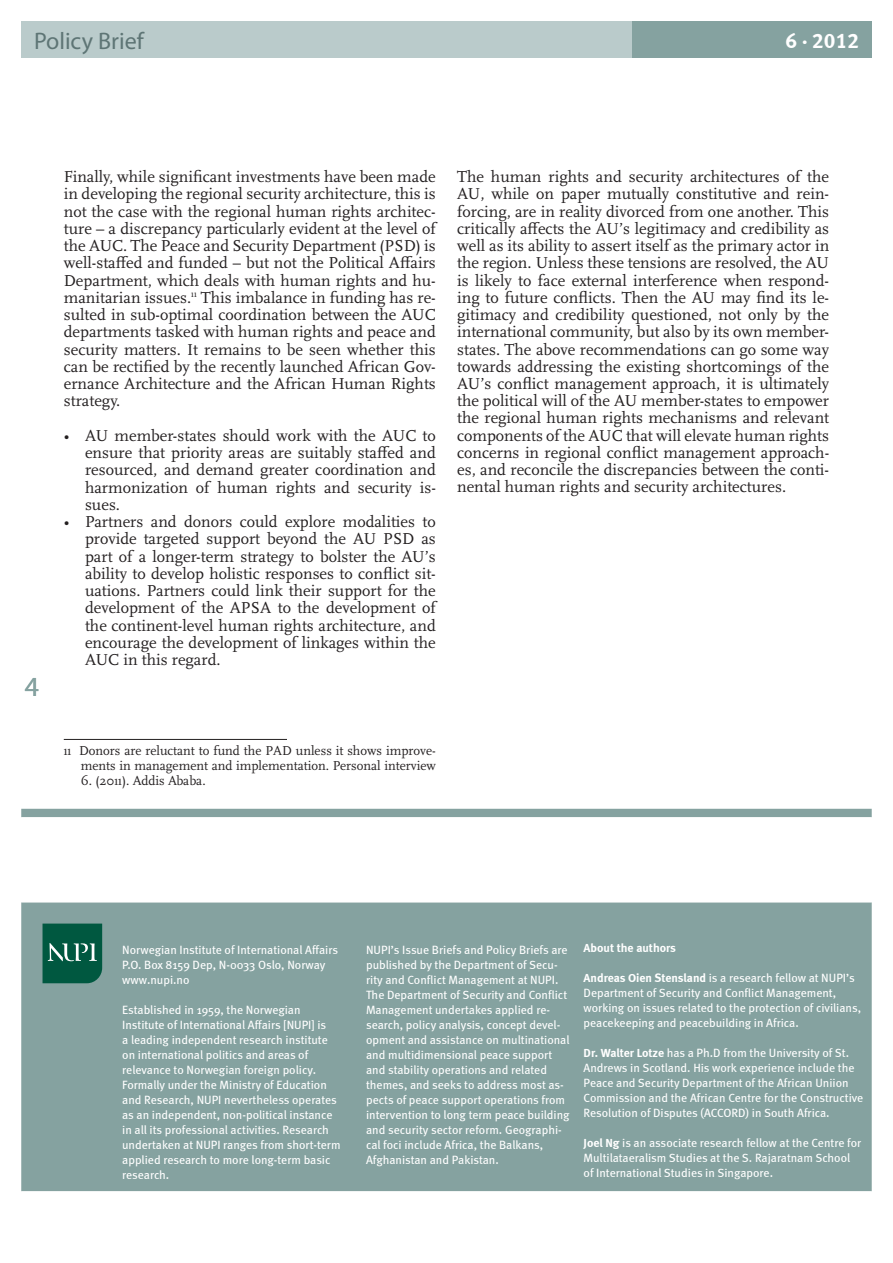
<style>
.page{position:relative;width:893px;height:1263px;background:#fff}
.page>*{position:absolute;margin:0;border:0;box-sizing:border-box;transform-origin:0 0}
.t1{font:27.75px "Myriad Pro";color:#85a2a0}
.t2{font:24px "Myriad Pro";color:#5e7575}
.t3{font:21px "Meta Bold LF";color:#fff}
.t4{font:16.5px/17.2px "Scala OT";color:#231f20;text-align:justify}
.t5{font:13.5px/15px "Scala OT";color:#231f20;text-align:right}
.t6{font:12px/15px "Meta";color:#fff}
.t7{font:700 12px "Meta";color:#fff}
.s1{font-weight:700}
</style>
<div class="page">
<div style="left:21px;top:809px;width:851px;height:8px;background:#85a2a0"></div>
<svg style="left:21px;top:817px;width:851px;height:375px"></svg>
<svg style="left:43px;top:923px;width:59px;height:60px"></svg>
<div style="left:118px;top:923px;width:752px;height:262px;background:#85a2a0"></div>
<div style="left:21px;top:21px;width:612px;height:36px;background:#bacbcb"></div>
<div style="left:633px;top:21px;width:239px;height:36px;background:#85a2a0"></div>
<hr style="left:64px;top:739px;width:223px;height:1px;background:#231f20">
<h2 class="t2" style="left:34px;top:26px;width:111px">Policy Brief</h2>
<p class="t3" style="left:785px;top:28px;width:75px">6 · 2012</p>
<h1 class="t1" style="left:25px;top:670px;width:16px">4</h1>
<p class="t4" style="left:64px;top:168px;width:374px">Finally, while significant investments have been made in developing the regional security architecture, this is not the case with the regional human rights architec&shy;ture – a discrepancy particularly evident at the level of the AUC. The Peace and Security Department (PSD) is well-staffed and funded – but not the Political Affairs Department, which deals with human rights and hu&shy;manitarian issues.<sup>11</sup> This imbalance in funding has re&shy;sulted in sub-optimal coordination between the AUC departments tasked with human rights and peace and security matters. It remains to be seen whether this can be rectified by the recently launched African Gov&shy;ernance Architecture and the African Human Rights strategy.</p>
<p class="t4" style="left:85px;top:427px;width:352px;text-indent:-21px">• AU member-states should work with the AUC to ensure that priority areas are suitably staffed and resourced, and demand greater coordination and harmonization of human rights and security is&shy;sues.</p>
<p class="t4" style="left:85px;top:513px;width:352px;text-indent:-21px">• Partners and donors could explore modalities to provide targeted support beyond the AU PSD as part of a longer-term strategy to bolster the AU’s ability to develop holistic responses to conflict sit&shy;uations. Partners could link their support for the development of the APSA to the development of the continent-level human rights architecture, and encourage the development of linkages within the AUC in this regard.</p>
<p class="t4" style="left:457px;top:168px;width:374px">The human rights and security architectures of the AU, while on paper mutually constitutive and rein&shy;forcing, are in reality divorced from one another. This critically affects the AU’s legitimacy and credibility as well as its ability to assert itself as the primary actor in the region. Unless these tensions are resolved, the AU is likely to face external interference when respond&shy;ing to future conflicts. Then the AU may find its le&shy;gitimacy and credibility questioned, not only by the international community, but also by its own member&shy;states. The above recommendations can go some way towards addressing the existing shortcomings of the AU’s conflict management approach, it is ultimately the political will of the AU member-states to empower the regional human rights mechanisms and relevant components of the AUC that will elevate human rights concerns in regional conflict management approach&shy;es, and reconcile the discrepancies between the conti&shy;nental human rights and security architectures.</p>
<p class="t5" style="left:64px;top:743px;width:374px">11 Donors are reluctant to fund the PAD unless it shows improve&shy;ments in management and implementation. Personal interview</p>
<p class="t5" style="left:81px;top:773px;width:126px">6. (2011). Addis Ababa.</p>
<p class="t6" style="left:122px;top:942px;width:217px">Norwegian Institute of International Affairs<br>P.O. Box 8159 Dep, N-0033 Oslo, Norway www.nupi.no</p>
<p class="t6" style="left:122px;top:1002px;width:220px">Established in 1959, the Norwegian Institute of International Affairs [NUPI] is<br>a leading independent research institute on international politics and areas of relevance to Norwegian foreign policy.<br>Formally under the Ministry of Education and Research, NUPI nevertheless operates as an independent, non-political instance in all its professional activities. Research undertaken at NUPI ranges from short-term applied research to more long-term basic research.</p>
<p class="t6" style="left:366px;top:942px;width:205px">NUPI’s Issue Briefs and Policy Briefs are published by the Department of Secu&shy;rity and Conflict Management at NUPI.<br>The Department of Security and Conflict Management undertakes applied re&shy;search, policy analysis, concept devel&shy;opment and assistance on multinational and multidimensional peace support and stability operations and related themes, and seeks to address most as&shy;pects of peace support operations from intervention to long term peace building and security sector reform. Geographi&shy;cal foci include Africa, the Balkans, Afghanistan and Pakistan.</p>
<p class="t7" style="left:584px;top:941px;width:94px">About the authors</p>
<p class="t6" style="left:584px;top:970px;width:279px"><span class="s1">Andreas Oien Stensland</span> is a research fellow at NUPI’s Department of Security and Conflict Management, working on issues related to the protection of civilians, peacekeeping and peacebuilding in Africa.</p>
<p class="t6" style="left:584px;top:1045px;width:281px"><span class="s1">Dr. Walter Lotze</span> has a Ph.D from the University of St.<br>Andrews in Scotland. His work experience include the Peace and Security Department of the African Uniion Commission and the African Centre for the Constructive Resolution of Disputes (ACCORD) in South Africa.</p>
<p class="t6" style="left:584px;top:1135px;width:279px"><span class="s1">Joel Ng</span> is an associate research fellow at the Centre for<br>Multilataeralism Studies at the S. Rajaratnam School of International Studies in Singapore.</p>
</div>
